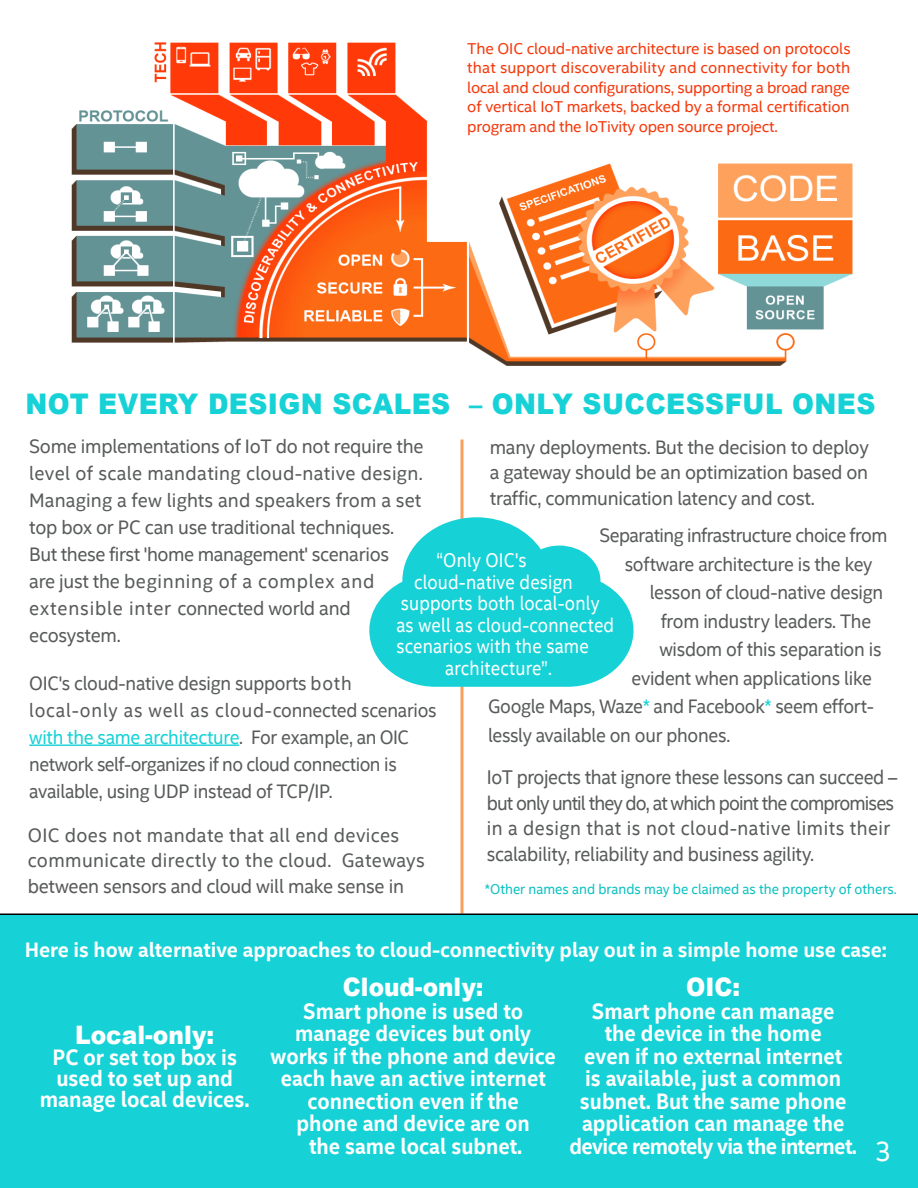
<style>
.page{position:relative;width:918px;height:1188px;background:#fff}
.page>*{position:absolute;margin:0;border:0;box-sizing:border-box;transform-origin:0 0}
.t1{font:28.5px "Intel Clear";color:#fff;scale:.95 1}
.t2{font:900 28.35px "Arial";letter-spacing:.015em;color:#16d2d6;scale:.93 1}
.t3{font:900 25.5px "Arial";color:#fff;scale:.91 1}
.t4{font:900 25.5px "Arial";color:#fff;scale:.92 1}
.t5{font:700 22.5px/22.5px "Intel Clear";color:#fff;text-align:center;scale:.91 1}
.t6{font:700 22.5px/21px "Intel Clear";color:#fff;text-align:center;scale:.92 1}
.t7{font:700 21px "Intel Clear";letter-spacing:-.005em;color:#fff;scale:.96 1}
.t8{font:20.1px/25.5px "Intel Clear";letter-spacing:-.015em;color:#595b5b;scale:.92 1}
.t9{font:19.95px "Intel Clear";letter-spacing:.01em;color:#fff;scale:.87 1}
.t10{font:19.95px "Intel Clear";letter-spacing:-.02em;color:#595b5b;scale:.92 1}
.t11{font:19.65px/27px "Intel Clear";letter-spacing:-.015em;color:#595b5b;scale:.93 1}
.t12{font:19.65px/27px "Intel Clear";letter-spacing:-.015em;color:#595b5b;text-align:justify;scale:.96 1}
.t13{font:19.65px/25.5px "Intel Clear";letter-spacing:.02em;color:#595b5b;scale:.96 1}
.t14{font:15.75px/19.4px "Intel Clear";letter-spacing:-.015em;color:#f4390c;text-align:justify}
.t15{font:14.25px "Intel Clear";color:#0cc1c1;scale:.94 1}
.s1{color:#16d2d6}
</style>
<div class="page">
<hr style="left:29px;top:745px;width:210px;height:1px;background:#16d2d6">
<div style="left:0;top:915px;width:918px;height:273px;background:#16d2d6"></div>
<svg style="left:460px;top:440px;width:4px;height:474px"></svg>
<svg style="left:369px;top:517px;width:265px;height:170px;fill:#16d2d6"></svg>
<img style="left:71px;top:42px;width:782px;height:324px">
<hr style="left:0;top:914px;width:918px;height:1px;background:#000">
<p class="t14" style="left:467px;top:38px;width:385px">The OIC cloud-native architecture is based on protocols that support discoverability and connectivity for both local and cloud configurations, supporting a broad range of vertical IoT markets, backed by a formal certification program and the IoTivity open source project.</p>
<h2 class="t2" style="left:26px;top:383px;width:915px">NOT EVERY DESIGN SCALES – ONLY SUCCESSFUL ONES</h2>
<p class="t12" style="left:29px;top:432px;width:412px;text-align:left">Some implementations of IoT do not require the level of scale mandating cloud-native design.<br>Managing a few lights and speakers from a set top box or PC can use traditional techniques.<br>But these first 'home management' scenarios<br>are just the beginning of a complex and extensible inter connected world and ecosystem.</p>
<p class="t12" style="left:490px;top:433px;width:396px;line-height:25.5px">many deployments. But the decision to deploy a gateway should be an optimization based on traffic, communication latency and cost.</p>
<p class="t11" style="left:600px;top:521px;width:311px">Separating infrastructure choice from</p>
<p class="t11" style="left:625px;top:550px;width:268px">software architecture is the key</p>
<p class="t11" style="left:650px;top:578px;width:253px">lesson of cloud-native design</p>
<p class="t11" style="left:661px;top:607px;width:228px">from industry leaders. The</p>
<p class="t11" style="left:659px;top:635px;width:240px">wisdom of this separation is</p>
<p class="t11" style="left:632px;top:664px;width:260px">evident when applications like</p>
<p class="t11" style="left:488px;top:692px;width:416px">Google Maps, Waze<span class="s1">*</span> and Facebook<span class="s1">*</span> seem effort-</p>
<p class="t11" style="left:488px;top:721px;width:262px">lessly available on our phones.</p>
<p class="t9" style="left:436px;top:546px;width:105px">“Only OIC's</p>
<p class="t9" style="left:414px;top:568px;width:184px">cloud-native design</p>
<p class="t9" style="left:401px;top:589px;width:230px">supports both local-only</p>
<p class="t9" style="left:396px;top:611px;width:252px">as well as cloud-connected</p>
<p class="t9" style="left:396px;top:633px;width:223px">scenarios with the same</p>
<p class="t9" style="left:445px;top:654px;width:124px">architecture”.</p>
<p class="t11" style="left:29px;top:669px;width:440px">OIC's cloud-native design supports both local-only as well as cloud-connected scenarios <span class="s1">with the same architecture</span>. For example, an OIC network self-organizes if no cloud connection is available, using UDP instead of TCP/IP.</p>
<p class="t13" style="left:28px;top:821px;width:415px">OIC does not mandate that all end devices communicate directly to the cloud. Gateways between sensors and cloud will make sense in</p>
<p class="t10" style="left:487px;top:763px;width:448px">IoT projects that ignore these lessons can succeed –</p>
<p class="t8" style="left:487px;top:789px;width:444px">but only until they do, at which point the compromises in a design that is not cloud-native limits their scalability, reliability and business agility.</p>
<p class="t15" style="left:485px;top:879px;width:439px">*Other names and brands may be claimed as the property of others.</p>
<p class="t7" style="left:25px;top:935px;width:900px">Here is how alternative approaches to cloud-connectivity play out in a simple home use case:</p>
<p class="t4" style="left:75px;top:1016px;width:153px">Local-only:</p>
<p class="t6" style="left:40px;top:1046px;width:230px">PC or set top box is used to set up and manage local devices.</p>
<p class="t3" style="left:343px;top:969px;width:156px">Cloud-only:</p>
<p class="t5" style="left:271px;top:999px;width:315px">Smart phone is used to manage devices but only works if the phone and device each have an active internet connection even if the<br>phone and device are on<br>the same local subnet.</p>
<p class="t3" style="left:686px;top:969px;width:61px">OIC:</p>
<p class="t5" style="left:569px;top:999px;width:317px">Smart phone can manage<br>the device in the home<br>even if no external internet<br>is available, just a common subnet. But the same phone application can manage the device remotely via the internet.</p>
<h1 class="t1" style="left:875px;top:1131px;width:18px">3</h1>
</div>
